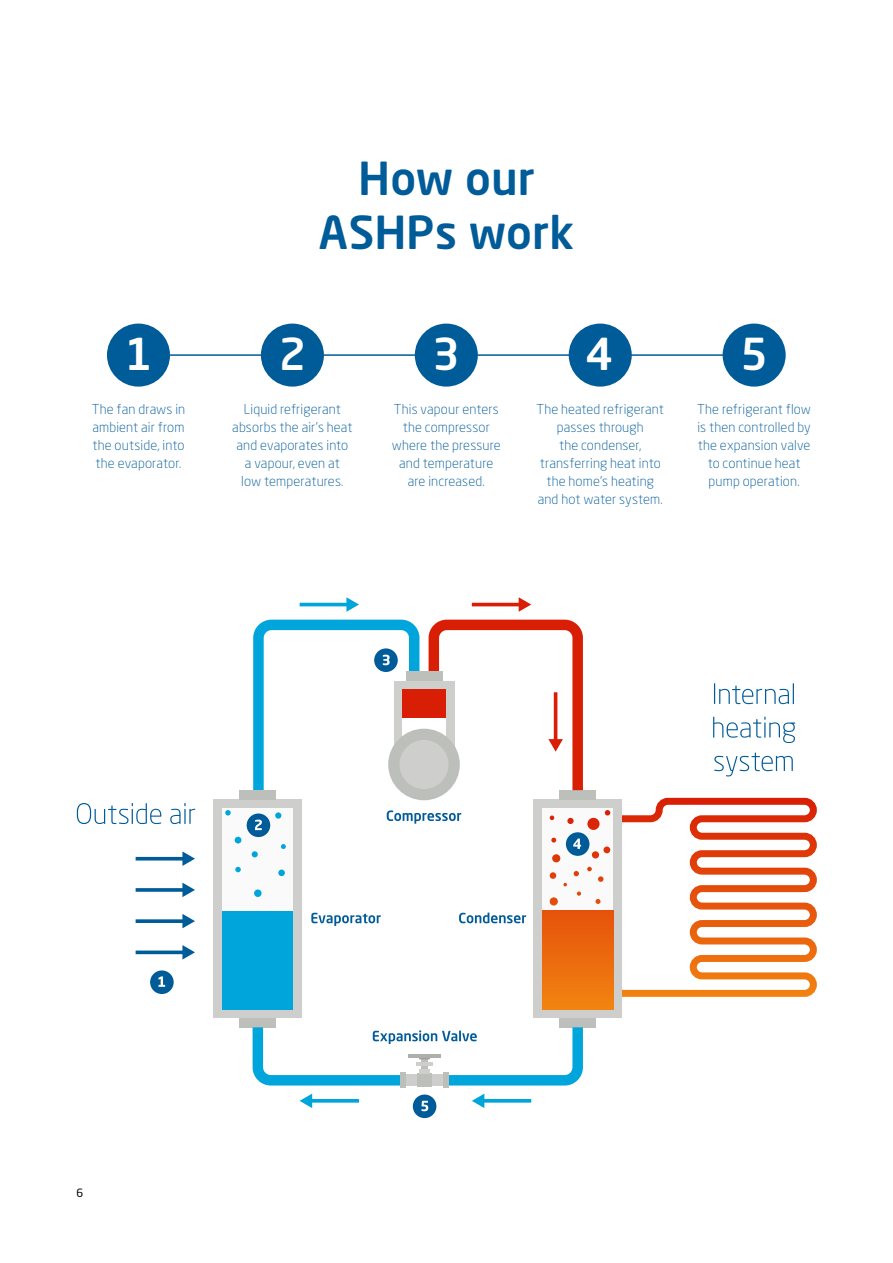
<style>
.page{position:relative;width:893px;height:1263px;background:#fff}
.page>*{position:absolute;margin:0;border:0;box-sizing:border-box;transform-origin:0 0}
.t1{font:500 45px/54px "Neo Sans Pro";color:#005b99;text-align:center}
.t2{font:500 43.5px "Neo Sans Pro";color:#fff}
.t3{font:300 13.5px/18px "Neo Sans Pro";letter-spacing:.01em;color:#005b99;text-align:center}
.t4{font:11.25px "Neo Sans Pro";color:#000}
</style>
<div class="page">
<hr style="left:892px;top:0;width:1px;height:1263px;background:#005b99">
<hr style="left:120px;top:354px;width:647px;height:2px;background:#005b99">
<div style="left:415px;top:324px;width:63px;height:63px;background:#005b99;border-radius:50%"></div>
<div style="left:261px;top:324px;width:63px;height:63px;background:#005b99;border-radius:50%"></div>
<div style="left:569px;top:324px;width:63px;height:63px;background:#005b99;border-radius:50%"></div>
<div style="left:723px;top:324px;width:63px;height:63px;background:#005b99;border-radius:50%"></div>
<svg style="left:622px;top:797px;width:195px;height:200px"></svg>
<div style="left:533px;top:799px;width:89px;height:219px;background:#cecfcc"></div>
<div style="left:542px;top:808px;width:71px;height:201px;background:#fafafa"></div>
<div style="left:542px;top:911px;width:71px;height:98px;background:linear-gradient(to bottom,#e5520b,#f28311)"></div>
<div style="left:560px;top:1018px;width:36px;height:9px;background:#bdbfbb"></div>
<div style="left:560px;top:790px;width:36px;height:9px;background:#bdbfbb"></div>
<svg style="left:550px;top:815px;width:4px;height:5px"></svg>
<svg style="left:567px;top:818px;width:7px;height:6px"></svg>
<svg style="left:552px;top:854px;width:8px;height:8px"></svg>
<svg style="left:587px;top:810px;width:23px;height:20px"></svg>
<svg style="left:563px;top:883px;width:4px;height:3px"></svg>
<svg style="left:550px;top:897px;width:8px;height:8px"></svg>
<svg style="left:587px;top:867px;width:5px;height:4px"></svg>
<svg style="left:577px;top:891px;width:4px;height:5px"></svg>
<svg style="left:550px;top:872px;width:6px;height:7px"></svg>
<svg style="left:551px;top:838px;width:5px;height:4px"></svg>
<svg style="left:574px;top:871px;width:5px;height:5px"></svg>
<svg style="left:595px;top:899px;width:5px;height:5px"></svg>
<svg style="left:598px;top:876px;width:5px;height:6px"></svg>
<svg style="left:592px;top:846px;width:18px;height:12px"></svg>
<div style="left:214px;top:799px;width:88px;height:219px;background:#cecfcc"></div>
<div style="left:222px;top:808px;width:71px;height:201px;background:#fafafa"></div>
<div style="left:222px;top:911px;width:71px;height:98px;background:#00a5db"></div>
<div style="left:240px;top:1018px;width:36px;height:9px;background:#bdbfbb"></div>
<div style="left:240px;top:790px;width:36px;height:9px;background:#bdbfbb"></div>
<div style="left:275px;top:812px;width:6px;height:7px;background:#00a5db;border-radius:50%"></div>
<svg style="left:225px;top:810px;width:6px;height:5px"></svg>
<svg style="left:252px;top:851px;width:6px;height:6px"></svg>
<div style="left:254px;top:889px;width:8px;height:8px;background:#00a5db;border-radius:50%"></div>
<div style="left:278px;top:869px;width:7px;height:7px;background:#00a5db;border-radius:50%"></div>
<svg style="left:281px;top:844px;width:5px;height:5px"></svg>
<svg style="left:235px;top:837px;width:6px;height:6px"></svg>
<svg style="left:235px;top:867px;width:6px;height:5px"></svg>
<hr style="left:136px;top:857px;width:49px;height:3px;background:#005b99">
<svg style="left:182px;top:851px;width:13px;height:15px"></svg>
<svg style="left:136px;top:888px;width:46px;height:4px"></svg>
<svg style="left:182px;top:883px;width:13px;height:14px"></svg>
<svg style="left:136px;top:919px;width:46px;height:4px"></svg>
<svg style="left:182px;top:914px;width:13px;height:14px"></svg>
<svg style="left:136px;top:950px;width:46px;height:4px"></svg>
<svg style="left:182px;top:945px;width:13px;height:14px"></svg>
<svg style="left:77px;top:803px;width:84px;height:21px"></svg>
<svg style="left:170px;top:803px;width:25px;height:21px"></svg>
<svg style="left:714px;top:683px;width:80px;height:21px"></svg>
<svg style="left:713px;top:717px;width:82px;height:26px"></svg>
<svg style="left:714px;top:753px;width:79px;height:23px"></svg>
<svg style="left:311px;top:913px;width:70px;height:13px"></svg>
<div style="left:150px;top:970px;width:24px;height:24px;background:#005b99;border-radius:50%"></div>
<svg style="left:158px;top:976px;width:7px;height:11px"></svg>
<div style="left:247px;top:813px;width:23px;height:24px;background:#005b99;border-radius:50%"></div>
<svg style="left:255px;top:820px;width:7px;height:10px"></svg>
<svg style="left:248px;top:597px;width:340px;height:204px"></svg>
<div style="left:566px;top:832px;width:23px;height:24px;background:#005b99;border-radius:50%"></div>
<svg style="left:573px;top:838px;width:8px;height:11px"></svg>
<div style="left:413px;top:1094px;width:23px;height:24px;background:#005b99;border-radius:50%"></div>
<svg style="left:247px;top:1018px;width:341px;height:93px"></svg>
<svg style="left:459px;top:912px;width:67px;height:11px"></svg>
<div style="left:394px;top:681px;width:60px;height:86px;background:#cecfcc"></div>
<div style="left:406px;top:672px;width:36px;height:9px;background:#bdbfbb"></div>
<div style="left:402px;top:690px;width:43px;height:68px;background:#fff"></div>
<div style="left:402px;top:690px;width:43px;height:28px;background:#d81e05"></div>
<div style="left:388px;top:729px;width:72px;height:71px;background:#bdbfbb;border-radius:50%"></div>
<div style="left:399px;top:740px;width:50px;height:49px;background:#cecfcc;border-radius:50%"></div>
<svg style="left:387px;top:810px;width:74px;height:14px"></svg>
<div style="left:107px;top:324px;width:63px;height:63px;background:#005b99;border-radius:50%"></div>
<h1 class="t1" style="left:319px;top:150px;width:257px">How our<br>ASHPs work</h1>
<h2 class="t2" style="left:125px;top:327px;width:29px">1</h2>
<h2 class="t2" style="left:279px;top:327px;width:29px">2</h2>
<h2 class="t2" style="left:433px;top:327px;width:29px">3</h2>
<h2 class="t2" style="left:585px;top:327px;width:29px">4</h2>
<h2 class="t2" style="left:740px;top:327px;width:29px">5</h2>
<p class="t3" style="left:92px;top:400px;width:95px;text-align:justify">The fan draws in ambient air from the outside, into the evaporator.</p>
<p class="t3" style="left:232px;top:400px;width:122px">Liquid refrigerant absorbs the air’s heat and evaporates into a vapour, even at<br>low temperatures.</p>
<p class="t3" style="left:392px;top:400px;width:110px">This vapour enters the compressor where the pressure and temperature are increased.</p>
<p class="t3" style="left:536px;top:400px;width:129px">The heated refrigerant passes through<br>the condenser, transferring heat into the home’s heating and hot water system.</p>
<p class="t3" style="left:697px;top:400px;width:115px">The refrigerant flow is then controlled by the expansion valve to continue heat pump operation.</p>
<p class="t4" style="left:77px;top:1186px;width:8px">6</p>
</div>
